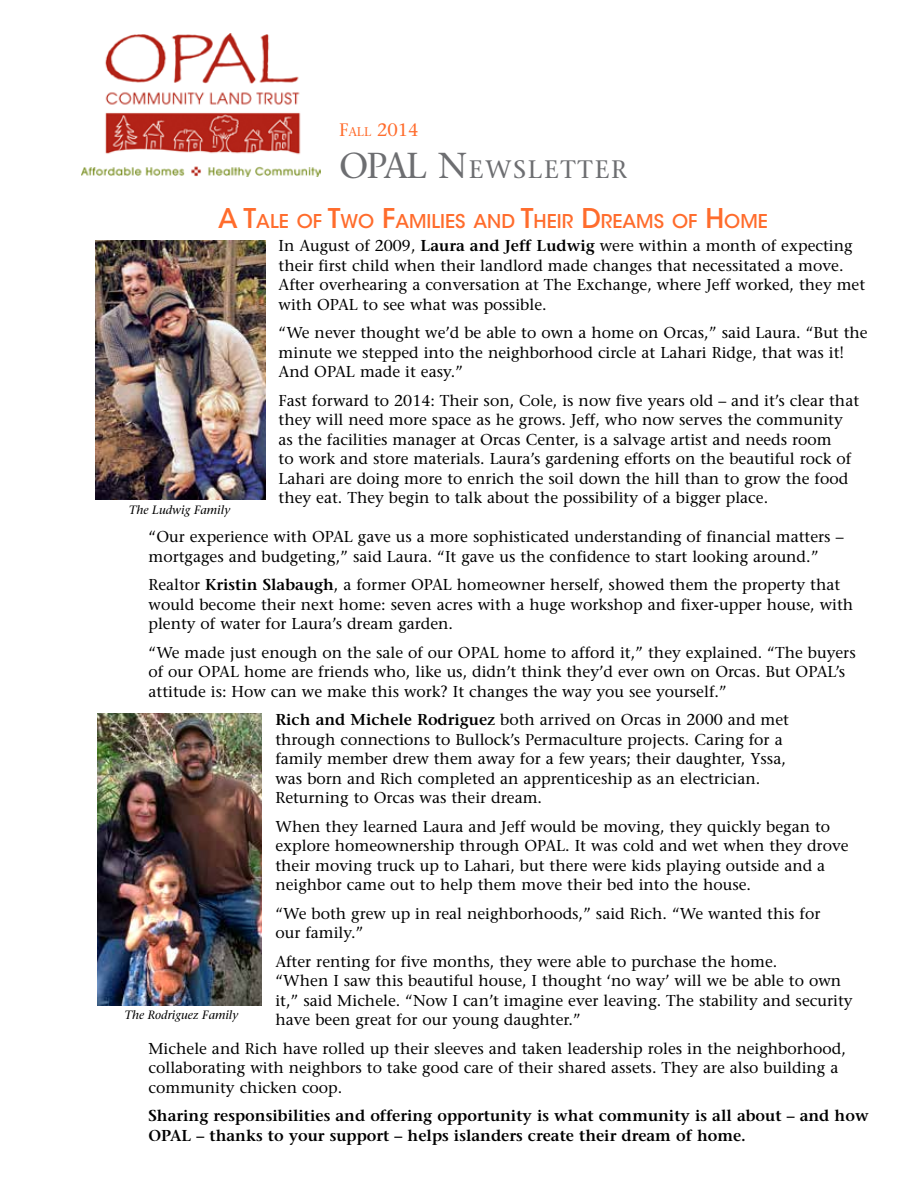
<style>
.page{position:relative;width:918px;height:1188px;background:#fff}
.page>*{position:absolute;margin:0;border:0;box-sizing:border-box;transform-origin:0 0}
.t1{font:500 25.2px "Stone Serif Std";letter-spacing:.07em;color:#6d6e71}
.t2{font:500 18.9px "ITC Avant Garde Std";color:#ff6c2c}
.t3{font:500 18px "Stone Serif Std";color:#ff6c2c}
.t4{font:500 15.75px/19.5px "Stone Serif Std";color:#000}
.t5{font:600 15.75px/19.5px "Stone Serif Std";color:#000}
.t6{font:italic 500 12px "Stone Serif Std";color:#000}
.s1{font-size:12.6px}
.s2{font-size:36px}
.s3{font-size:27px}
.s4{font-weight:600}
</style>
<div class="page">
<img style="left:82px;top:33px;width:239px;height:143px">
<img style="left:95px;top:241px;width:170px;height:259px">
<img style="left:97px;top:714px;width:165px;height:292px">
<p class="t3" style="left:339px;top:119px;width:81px">F<span class="s1">ALL</span> 2014</p>
<h1 class="t1" style="left:339px;top:155px;width:290px"><span class="s2">OPAL N</span>EWSLETTER</h1>
<p class="t2" style="left:218px;top:209px;width:551px"><span class="s3">A T</span>ALE OF <span class="s3">T</span>WO <span class="s3">F</span>AMILIES AND <span class="s3">T</span>HEIR <span class="s3">D</span>REAMS OF <span class="s3">H</span> OME</p>
<p class="t4" style="left:279px;top:236px;width:588px">In August of 2009, <span class="s4">Laura and Jeff Ludwig</span> were within a month of expecting their first child when their landlord made changes that necessitated a move.<br>After overhearing a conversation at The Exchange, where Jeff worked, they met with OPAL to see what was possible.</p>
<p class="t4" style="left:279px;top:323px;width:591px">“We never thought we’d be able to own a home on Orcas,” said Laura. “But the minute we stepped into the neighborhood circle at Lahari Ridge, that was it!<br>And OPAL made it easy.”</p>
<p class="t4" style="left:279px;top:390px;width:582px">Fast forward to 2014: Their son, Cole, is now five years old – and it’s clear that they will need more space as he grows. Jeff, who now serves the community as the facilities manager at Orcas Center, is a salvage artist and needs room<br>to work and store materials. Laura’s gardening efforts on the beautiful rock of Lahari are doing more to enrich the soil down the hill than to grow the food they eat. They begin to talk about the possibility of a bigger place.</p>
<p class="t4" style="left:148px;top:527px;width:697px">“Our experience with OPAL gave us a more sophisticated understanding of financial matters – mortgages and budgeting,” said Laura. “It gave us the confidence to start looking around.”</p>
<p class="t4" style="left:148px;top:575px;width:706px">Realtor <span class="s4">Kristin Slabaugh</span>, a former OPAL homeowner herself, showed them the property that would become their next home: seven acres with a huge workshop and fixer-upper house, with plenty of water for Laura’s dream garden.</p>
<p class="t4" style="left:148px;top:642px;width:709px">“We made just enough on the sale of our OPAL home to afford it,” they explained. “The buyers of our OPAL home are friends who, like us, didn’t think they’d ever own on Orcas. But OPAL’s attitude is: How can we make this work? It changes the way you see yourself.”</p>
<p class="t4" style="left:275px;top:710px;width:515px"><span class="s4">Rich and Michele Rodriguez</span> both arrived on Orcas in 2000 and met through connections to Bullock’s Permaculture projects. Caring for a family member drew them away for a few years; their daughter, Yssa, was born and Rich completed an apprenticeship as an electrician.<br>Returning to Orcas was their dream.</p>
<p class="t4" style="left:275px;top:816px;width:575px">When they learned Laura and Jeff would be moving, they quickly began to explore homeownership through OPAL. It was cold and wet when they drove their moving truck up to Lahari, but there were kids playing outside and a neighbor came out to help them move their bed into the house.</p>
<p class="t4" style="left:275px;top:903px;width:547px">“We both grew up in real neighborhoods,” said Rich. “We wanted this for our family.”</p>
<p class="t4" style="left:275px;top:951px;width:579px">After renting for five months, they were able to purchase the home.<br>“When I saw this beautiful house, I thought ‘no way’ will we be able to own it,” said Michele. “Now I can’t imagine ever leaving. The stability and security have been great for our young daughter.”</p>
<p class="t4" style="left:148px;top:1038px;width:699px">Michele and Rich have rolled up their sleeves and taken leadership roles in the neighborhood, collaborating with neighbors to take good care of their shared assets. They are also building a community chicken coop.</p>
<p class="t5" style="left:148px;top:1106px;width:722px">Sharing responsibilities and offering opportunity is what community is all about – and how<br>OPAL – thanks to your support – helps islanders create their dream of home.</p>
<p class="t6" style="left:129px;top:503px;width:103px">The Ludwig Family</p>
<p class="t6" style="left:124px;top:1008px;width:115px">The Rodriguez Family</p>
</div>
